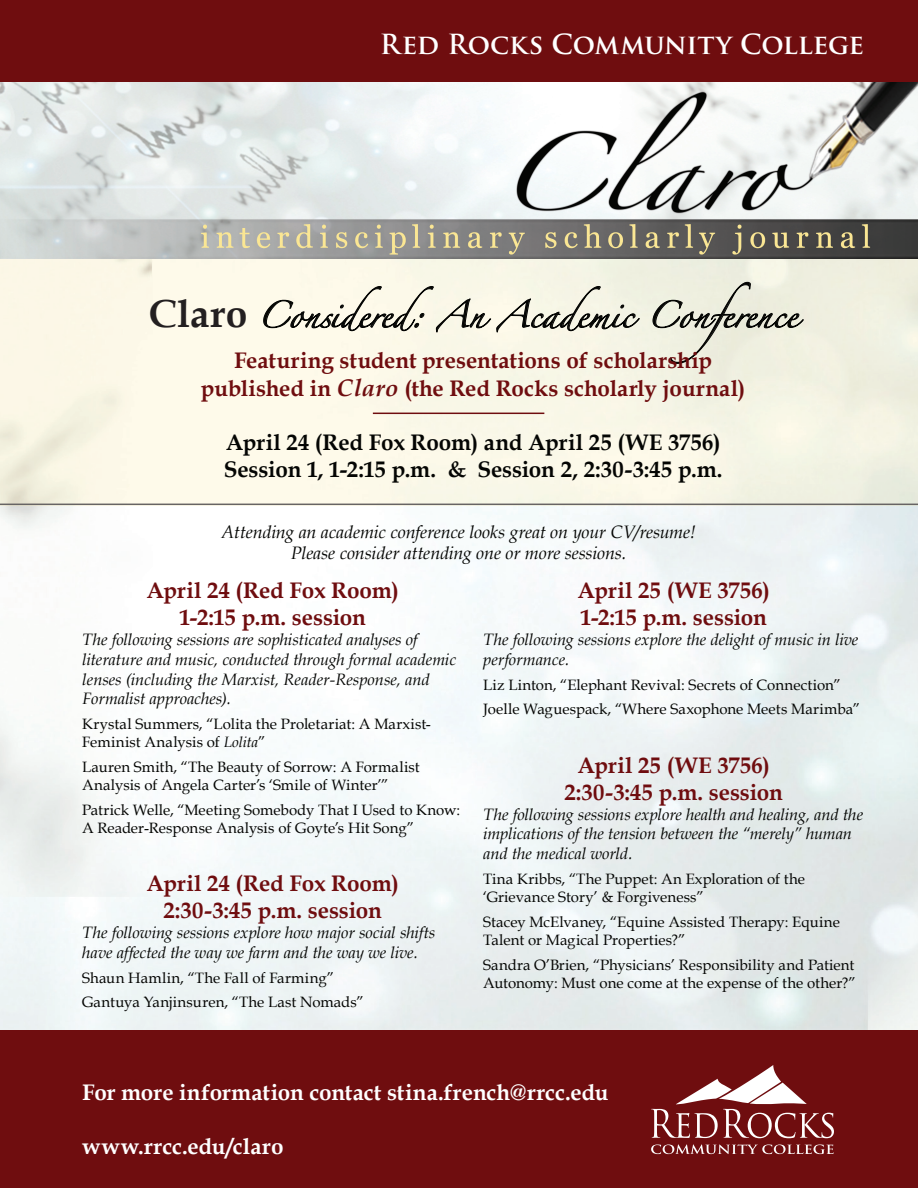
<style>
.page{position:relative;width:918px;height:1188px;background:#fff}
.page>*{position:absolute;margin:0;border:0;box-sizing:border-box;transform-origin:0 0}
.TEXT_headings{font:700 27px "Trajan Pro";letter-spacing:-.005em;color:#fff}
.Zaphino_heading{font:24px "Zapfino";letter-spacing:.01em;color:#040503}
.headings{font:700 22.5px "Book Antiqua";color:#6f0d0f}
.headings_black{font:700 22.5px "Book Antiqua";color:#040503}
.headings_white{font:700 22.5px "Book Antiqua";letter-spacing:.005em;color:#fff}
.TEXT_body{font:italic 18px/21.6px "Book Antiqua";letter-spacing:-.005em;color:#040503;text-align:center}
.TEXT_italics{font:italic 16.5px/19.8px "Book Antiqua";letter-spacing:-.005em;color:#040503}
.TEXT_body-2{font:15px/18px "Book Antiqua";letter-spacing:.005em;color:#040503}
.s1{font-family:"Book Antiqua";font-weight:700;font-size:39px;color:#231f20}
.s2{font-style:italic;font-size:24px}
.s3{font-style:italic}
</style>
<div class="page">
<img style="left:0;top:82px;width:918px;height:948px">
<div style="left:0;top:259px;width:918px;height:246px;background:#faf7e7"></div>
<div style="left:0;top:0;width:918px;height:82px;background:#6f0d0f"></div>
<div style="left:0;top:1030px;width:918px;height:158px;background:#6f0d0f"></div>
<hr style="left:373px;top:413px;width:171px;height:1px;background:#6f0d0f">
<svg style="left:651px;top:1144px;width:183px;height:10px"></svg>
<svg style="left:651px;top:1065px;width:183px;height:73px"></svg>
<hr style="left:0;top:504px;width:918px;height:1px;background:#676464">
<svg style="left:263px;top:285px;width:378px;height:48px"></svg>
<svg style="left:652px;top:281px;width:152px;height:84px"></svg>
<p class="TEXT_headings" style="left:380px;top:27px;width:486px">Red Rocks Community College</p>
<p class="Zaphino_heading" style="left:149px;top:305px;width:650px"><span class="s1">Claro</span> Considered: An Academic Conference</p>
<p class="headings" style="left:234px;top:347px;width:479px">Featuring student presentations of scholarship</p>
<p class="headings" style="left:201px;top:376px;width:546px">published in <span class="s2">Claro</span> (the Red Rocks scholarly journal)</p>
<p class="headings_black" style="left:226px;top:430px;width:496px">April 24 (Red Fox Room) and April 25 (WE 3756)</p>
<p class="headings_black" style="left:224px;top:457px;width:500px">Session 1, 1-2:15 p.m. &amp; Session 2, 2:30-3:45 p.m.</p>
<p class="TEXT_body" style="left:221px;top:521px;width:476px">Attending an academic conference looks great on your CV/resume!<br>Please consider attending one or more sessions.</p>
<p class="headings" style="left:146px;top:578px;width:254px">April 24 (Red Fox Room)</p>
<p class="headings" style="left:179px;top:605px;width:188px">1-2:15 p.m. session</p>
<p class="TEXT_italics" style="left:82px;top:630px;width:375px">The following sessions are sophisticated analyses of literature and music, conducted through formal academic lenses (including the Marxist, Reader-Response, and Formalist approaches).</p>
<p class="TEXT_body-2" style="left:82px;top:715px;width:350px">Krystal Summers, “Lolita the Proletariat: A Marxist-<br>Feminist Analysis of <span class="s3">Lolita</span>”</p>
<p class="TEXT_body-2" style="left:82px;top:758px;width:339px">Lauren Smith, “The Beauty of Sorrow: A Formalist<br>Analysis of Angela Carter’s ‘Smile of Winter’”</p>
<p class="TEXT_body-2" style="left:82px;top:801px;width:380px">Patrick Welle, “Meeting Somebody That I Used to Know:<br>A Reader-Response Analysis of Goyte’s Hit Song”</p>
<p class="headings" style="left:146px;top:870px;width:254px">April 24 (Red Fox Room)</p>
<p class="headings" style="left:163px;top:897px;width:220px">2:30-3:45 p.m. session</p>
<p class="TEXT_italics" style="left:82px;top:923px;width:355px">The following sessions explore how major social shifts have affected the way we farm and the way we live.</p>
<p class="TEXT_body-2" style="left:82px;top:968px;width:254px">Shaun Hamlin, “The Fall of Farming”</p>
<p class="TEXT_body-2" style="left:82px;top:993px;width:283px">Gantuya Yanjinsuren, “The Last Nomads”</p>
<p class="headings" style="left:577px;top:578px;width:194px">April 25 (WE 3756)</p>
<p class="headings" style="left:580px;top:605px;width:188px">1-2:15 p.m. session</p>
<p class="TEXT_italics" style="left:483px;top:630px;width:377px">The following sessions explore the delight of music in live performance.</p>
<p class="TEXT_body-2" style="left:483px;top:676px;width:359px">Liz Linton, “Elephant Revival: Secrets of Connection”</p>
<p class="TEXT_body-2" style="left:483px;top:700px;width:379px">Joelle Waguespack, “Where Saxophone Meets Marimba”</p>
<p class="headings" style="left:577px;top:752px;width:194px">April 25 (WE 3756)</p>
<p class="headings" style="left:564px;top:779px;width:220px">2:30-3:45 p.m. session</p>
<p class="TEXT_italics" style="left:483px;top:804px;width:381px">The following sessions explore health and healing, and the implications of the tension between the “merely” human and the medical world.</p>
<p class="TEXT_body-2" style="left:483px;top:870px;width:323px">Tina Kribbs, “The Puppet: An Exploration of the ‘Grievance Story’ &amp; Forgiveness”</p>
<p class="TEXT_body-2" style="left:483px;top:913px;width:358px">Stacey McElvaney, “Equine Assisted Therapy: Equine<br>Talent or Magical Properties?”</p>
<p class="TEXT_body-2" style="left:483px;top:955px;width:374px">Sandra O’Brien, “Physicians’ Responsibility and Patient<br>Autonomy: Must one come at the expense of the other?”</p>
<p class="headings_white" style="left:82px;top:1079px;width:528px">For more information contact stina.french@rrcc.edu</p>
<p class="headings_white" style="left:82px;top:1133px;width:203px">www.rrcc.edu/claro</p>
</div>
